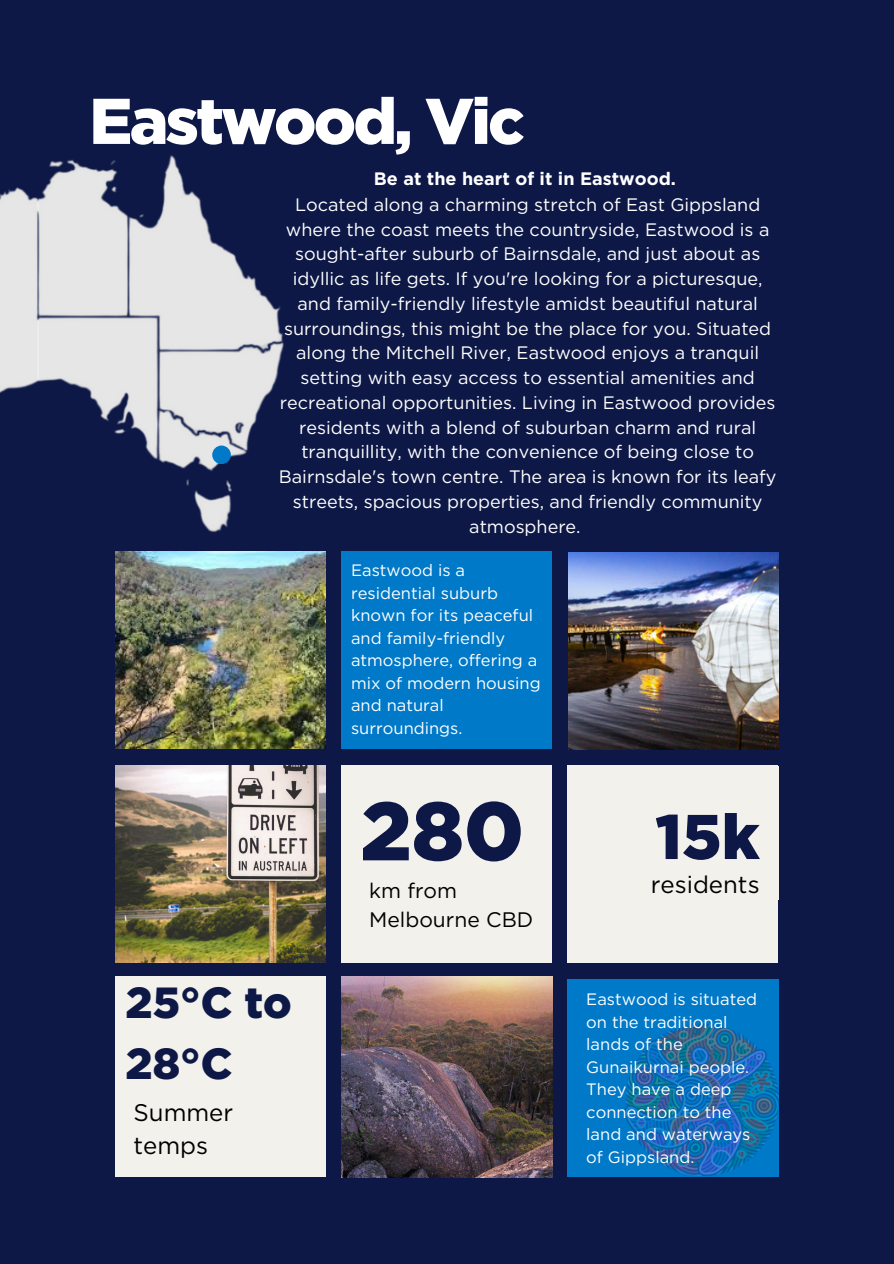
<style>
.page{position:relative;width:894px;height:1264px;background:#fff}
.page>*{position:absolute;margin:0;border:0;box-sizing:border-box;transform-origin:0 0}
.t1{font:900 82.5px "Gotham";color:#0d1846}
.t2{font:900 64.5px "Gotham";letter-spacing:-.04em;color:#fff}
.t3{font:900 63px "Gotham";color:#0d1846}
.t4{font:900 43.5px/60.8px "Gotham";color:#0d1846}
.t5{font:24px/32.7px "Gotham";color:#000}
.t6{font:21px/29.2px "Gotham";color:#000}
.t7{font:18px/24.8px "Gotham";color:#fff;text-align:center}
.t8{font:700 18px "Gotham";color:#fff}
.t9{font:16.5px/22.5px "Gotham";color:#fff}
</style>
<div class="page">
<div style="left:0;top:0;width:893px;height:1263px;background:#0d1846"></div>
<div style="left:341px;top:551px;width:210px;height:198px;background:#0079c8"></div>
<div style="left:567px;top:765px;width:211px;height:197px;background:#f2f1eb"></div>
<img style="left:115px;top:551px;width:210px;height:197px">
<img style="left:568px;top:552px;width:210px;height:197px">
<img style="left:115px;top:765px;width:210px;height:197px">
<div style="left:341px;top:765px;width:211px;height:198px;background:#f2f1eb"></div>
<div style="left:115px;top:976px;width:210px;height:200px;background:#f2f1eb"></div>
<img style="left:342px;top:976px;width:210px;height:200px">
<div style="left:567px;top:979px;width:211px;height:197px;background:#0079c8"></div>
<img style="left:0;top:155px;width:284px;height:377px">
<div style="left:212px;top:445px;width:19px;height:19px;background:#0079c8;border-radius:50%"></div>
<img style="left:613px;top:1012px;width:166px;height:165px">
<h1 class="t2" style="left:89px;top:92px;width:437px">Eastwood, Vic</h1>
<h5 class="t8" style="left:374px;top:170px;width:303px">Be at the heart of it in Eastwood.</h5>
<h2 class="t7" style="left:279px;top:192px;width:499px">Located along a charming stretch of East Gippsland where the coast meets the countryside, Eastwood is a sought-after suburb of Bairnsdale, and just about as idyllic as life gets. If you're looking for a picturesque, and family-friendly lifestyle amidst beautiful natural surroundings, this might be the place for you. Situated along the Mitchell River, Eastwood enjoys a tranquil setting with easy access to essential amenities and recreational opportunities. Living in Eastwood provides residents with a blend of suburban charm and rural tranquillity, with the convenience of being close to Bairnsdale's town centre. The area is known for its leafy streets, spacious properties, and friendly community atmosphere.</h2>
<p class="t4" style="left:125px;top:974px;width:168px">25°C to<br>28°C</p>
<h4 class="t5" style="left:133px;top:1096px;width:101px">Summer temps</h4>
<h4 class="t9" style="left:351px;top:559px;width:191px">Eastwood is a residential suburb known for its peaceful and family-friendly atmosphere, offering a mix of modern housing and natural surroundings.</h4>
<p class="t1" style="left:360px;top:794px;width:165px">280</p>
<p class="t6" style="left:369px;top:875px;width:165px">km from<br>Melbourne CBD</p>
<p class="t3" style="left:655px;top:808px;width:106px">15k</p>
<p class="t5" style="left:650px;top:867px;width:110px">residents</p>
<h3 class="t9" style="left:586px;top:988px;width:172px">Eastwood is situated on the traditional lands of the<br>Gunaikurnai people.<br>They have a deep connection to the land and waterways of Gippsland.</h3>
</div>
